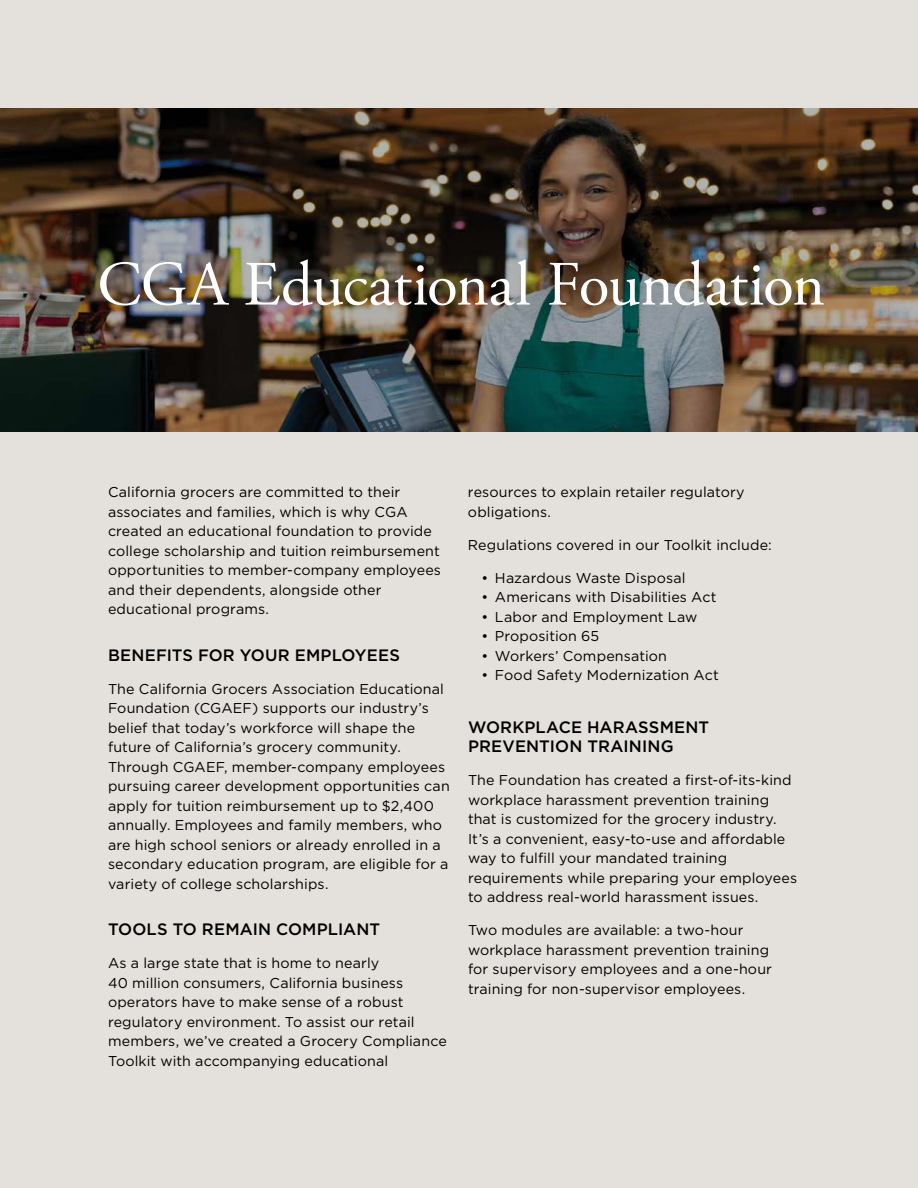
<style>
.page{position:relative;width:918px;height:1188px;background:#e4e0db}
.page>*{position:absolute;margin:0;border:0;box-sizing:border-box;transform-origin:0 0}
.t1{font:63px "Adobe Garamond Pro";letter-spacing:-.015em;color:#fff}
.t2{font:500 16.5px/19.5px "Gotham";letter-spacing:.01em;color:#000}
.t3{font:14.25px/19.5px "Gotham";letter-spacing:.01em;color:#000}
</style>
<div class="page">
<img style="left:0;top:108px;width:918px;height:324px">
<h1 class="t1" style="left:97px;top:247px;width:729px">CGA Educational Foundation</h1>
<p class="t3" style="left:108px;top:482px;width:335px">California grocers are committed to their associates and families, which is why CGA created an educational foundation to provide college scholarship and tuition reimbursement opportunities to member-company employees and their dependents, alongside other educational programs.</p>
<p class="t2" style="left:108px;top:645px;width:293px">BENEFITS FOR YOUR EMPLOYEES</p>
<p class="t3" style="left:108px;top:679px;width:343px">The California Grocers Association Educational Foundation (CGAEF) supports our industry’s belief that today’s workforce will shape the future of California’s grocery community.<br>Through CGAEF, member-company employees pursuing career development opportunities can apply for tuition reimbursement up to $2,400 annually. Employees and family members, who are high school seniors or already enrolled in a secondary education program, are eligible for a variety of college scholarships.</p>
<p class="t2" style="left:108px;top:920px;width:274px">TOOLS TO REMAIN COMPLIANT</p>
<p class="t3" style="left:108px;top:953px;width:340px">As a large state that is home to nearly<br>40 million consumers, California business operators have to make sense of a robust regulatory environment. To assist our retail members, we’ve created a Grocery Compliance Toolkit with accompanying educational</p>
<p class="t3" style="left:468px;top:482px;width:278px">resources to explain retailer regulatory obligations.</p>
<p class="t3" style="left:468px;top:535px;width:305px">Regulations covered in our Toolkit include:</p>
<p class="t3" style="left:481px;top:568px;width:206px">• Hazardous Waste Disposal</p>
<p class="t3" style="left:481px;top:587px;width:237px">• Americans with Disabilities Act</p>
<p class="t3" style="left:481px;top:607px;width:217px">• Labor and Employment Law</p>
<p class="t3" style="left:481px;top:626px;width:119px">• Proposition 65</p>
<p class="t3" style="left:481px;top:646px;width:187px">• Workers’ Compensation</p>
<p class="t3" style="left:481px;top:665px;width:239px">• Food Safety Modernization Act</p>
<p class="t2" style="left:468px;top:717px;width:243px">WORKPLACE HARASSMENT<br>PREVENTION TRAINING</p>
<p class="t3" style="left:468px;top:770px;width:331px">The Foundation has created a first-of-its-kind workplace harassment prevention training that is customized for the grocery industry.<br>It’s a convenient, easy-to-use and affordable way to fulfill your mandated training requirements while preparing your employees to address real-world harassment issues.</p>
<p class="t3" style="left:468px;top:920px;width:306px">Two modules are available: a two-hour workplace harassment prevention training for supervisory employees and a one-hour training for non-supervisor employees.</p>
</div>
